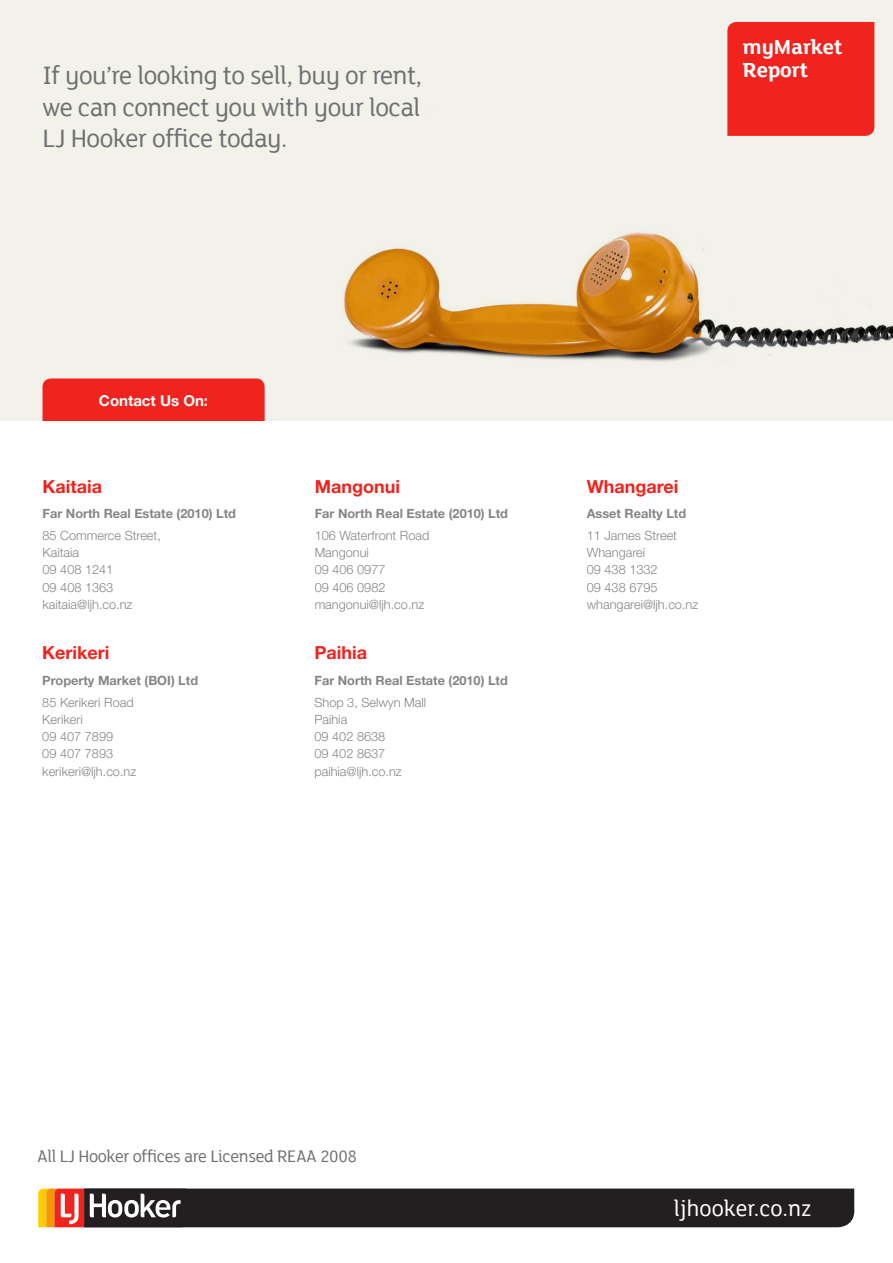
<style>
.page{position:relative;width:893px;height:1263px;background:#fff}
.page>*{position:absolute;margin:0;border:0;box-sizing:border-box;transform-origin:0 0}
.t1{font:27px/31.5px "LJH Lighthouse";letter-spacing:-.02em;color:#707073;text-align:justify}
.t2{font:24px "LJH Lighthouse";color:#fff}
.t3{font:700 21.9px/23.4px "LJH Lighthouse";color:#fff}
.t4{font:700 18px "Helvetica Neue";color:#f0231e}
.t5{font:18px "LJH Lighthouse";letter-spacing:-.02em;color:#707073}
.t6{font:700 15px "Helvetica Neue";color:#fff}
.t7{font:300 12.75px/17.2px "Helvetica Neue";color:#858588}
.t8{font:700 12.75px "Helvetica Neue";color:#858588}
</style>
<div class="page">
<svg style="left:38px;top:1188px;width:816px;height:39px;background:#382d2b"></svg>
<div style="left:0;top:0;width:893px;height:421px;background:#f2f2ea"></div>
<img style="left:343px;top:24px;width:550px;height:338px">
<div style="left:43px;top:378px;width:222px;height:43px;background:#f0231e"></div>
<div style="left:727px;top:22px;width:147px;height:114px;background:#f0231e"></div>
<h1 class="t1" style="left:43px;top:62px;width:381px">If you’re looking to sell, buy or rent, we can connect you with your local LJ Hooker ofice today.</h1>
<h3 class="t3" style="left:743px;top:37px;width:101px">myMarket<br>Report</h3>
<p class="t6" style="left:99px;top:393px;width:111px">Contact Us On:</p>
<h3 class="t4" style="left:43px;top:478px;width:61px">Kaitaia</h3>
<p class="t8" style="left:43px;top:508px;width:195px">Far North Real Estate (2010) Ltd</p>
<p class="t7" style="left:43px;top:527px;width:120px">85 Commerce Street,<br>Kaitaia<br>09 408 1241<br>09 408 1363 kaitaia@ljh.co.nz</p>
<h3 class="t4" style="left:42px;top:645px;width:69px">Kerikeri</h3>
<p class="t8" style="left:42px;top:675px;width:157px">Property Market (BOI) Ltd</p>
<p class="t7" style="left:42px;top:694px;width:96px">85 Kerikeri Road<br>Kerikeri<br>09 407 7899<br>09 407 7893 kerikeri@ljh.co.nz</p>
<h3 class="t4" style="left:315px;top:478px;width:87px">Mangonui</h3>
<p class="t8" style="left:315px;top:508px;width:195px">Far North Real Estate (2010) Ltd</p>
<p class="t7" style="left:315px;top:527px;width:116px">106 Waterfront Road<br>Mangonui<br>09 406 0977<br>09 406 0982 mangonui@ljh.co.nz</p>
<h3 class="t4" style="left:314px;top:645px;width:54px">Paihia</h3>
<p class="t8" style="left:314px;top:675px;width:195px">Far North Real Estate (2010) Ltd</p>
<p class="t7" style="left:314px;top:694px;width:113px">Shop 3, Selwyn Mall<br>Paihia<br>09 402 8638<br>09 402 8637 paihia@ljh.co.nz</p>
<h3 class="t4" style="left:587px;top:478px;width:93px">Whangarei</h3>
<p class="t8" style="left:587px;top:508px;width:101px">Asset Realty Ltd</p>
<p class="t7" style="left:587px;top:527px;width:113px">11 James Street<br>Whangarei<br>09 438 1332<br>09 438 6795 whangarei@ljh.co.nz</p>
<h3 class="t5" style="left:37px;top:1144px;width:321px">All LJ Hooker ofices are Licensed REAA 2008</h3>
<h2 class="t2" style="left:674px;top:1198px;width:139px">ljhooker.co.nz</h2>
</div>
